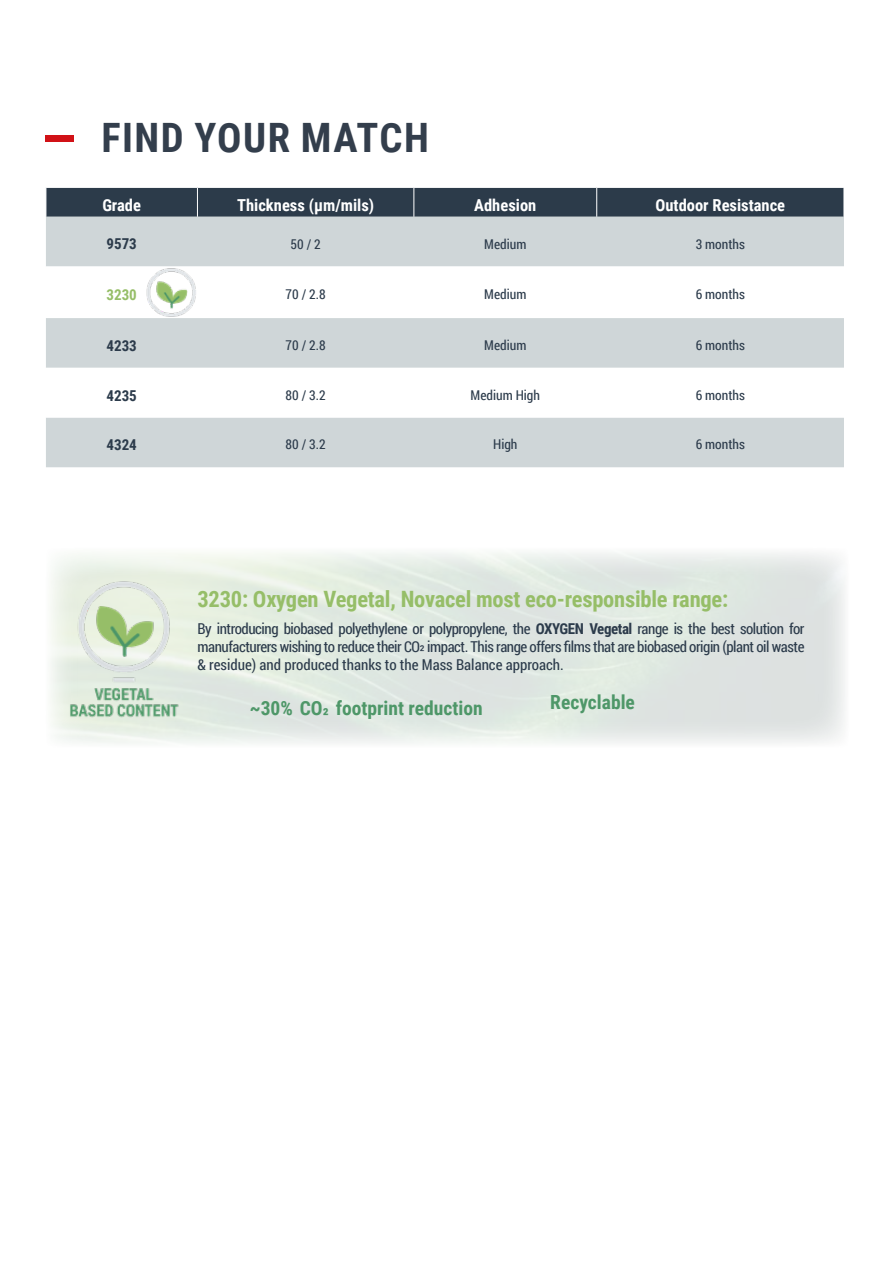
<style>
.page{position:relative;width:893px;height:1263px;background:#fff}
.page>*{position:absolute;margin:0;border:0;box-sizing:border-box;transform-origin:0 0}
.t1{font:700 40.5px "Roboto Condensed";letter-spacing:.035em;color:#333e4c}
.t2{font:700 22.5px "Roboto Condensed";letter-spacing:-.01em;color:#96be68}
.t3{font:700 19.5px "Roboto Condensed";color:#4e9768}
.t4{font:700 16.5px "Roboto Condensed";color:#fff}
.t5{font:15px/18px "Roboto Condensed";color:#2c3b4b;text-align:justify}
.t6{font:700 15px "Roboto Condensed";color:#2c3b4b}
.t7{font:700 15px "Roboto Condensed";color:#96be68}
.t8{font:13.5px "Roboto Condensed";color:#2c3b4b}
.s1{font-weight:700}
</style>
<div class="page">
<div style="left:46px;top:217px;width:798px;height:250px;background:#cfd6d8"></div>
<svg style="left:46px;top:266px;width:798px;height:151px"></svg>
<svg style="left:46px;top:187px;width:798px;height:30px;background:#364452"></svg>
<div style="left:46px;top:135px;width:28px;height:7px;background:#d11116"></div>
<img style="left:142px;top:263px;width:57px;height:56px">
<img style="left:55px;top:581px;width:131px;height:144px">
<h1 class="t1" style="left:102px;top:109px;width:329px">FIND YOUR MATCH</h1>
<p class="t4" style="left:102px;top:193px;width:40px">Grade</p>
<p class="t4" style="left:237px;top:193px;width:138px">Thickness (µm/mils)</p>
<p class="t4" style="left:474px;top:193px;width:64px">Adhesion</p>
<p class="t4" style="left:655px;top:193px;width:131px">Outdoor Resistance</p>
<p class="t6" style="left:107px;top:234px;width:32px">9573</p>
<p class="t8" style="left:291px;top:234px;width:32px">50 / 2</p>
<p class="t8" style="left:484px;top:234px;width:44px">Medium</p>
<p class="t8" style="left:696px;top:234px;width:51px">3 months</p>
<p class="t7" style="left:107px;top:284px;width:32px">3230</p>
<p class="t8" style="left:286px;top:285px;width:42px">70 / 2.8</p>
<p class="t8" style="left:484px;top:285px;width:44px">Medium</p>
<p class="t8" style="left:696px;top:285px;width:51px">6 months</p>
<p class="t6" style="left:107px;top:335px;width:32px">4233</p>
<p class="t8" style="left:286px;top:336px;width:42px">70 / 2.8</p>
<p class="t8" style="left:484px;top:336px;width:44px">Medium</p>
<p class="t8" style="left:696px;top:336px;width:51px">6 months</p>
<p class="t6" style="left:107px;top:385px;width:32px">4235</p>
<p class="t8" style="left:286px;top:386px;width:42px">80 / 3.2</p>
<p class="t8" style="left:471px;top:386px;width:71px">Medium High</p>
<p class="t8" style="left:696px;top:386px;width:51px">6 months</p>
<p class="t6" style="left:107px;top:434px;width:32px">4324</p>
<p class="t8" style="left:286px;top:435px;width:42px">80 / 3.2</p>
<p class="t8" style="left:493px;top:435px;width:26px">High</p>
<p class="t8" style="left:696px;top:435px;width:51px">6 months</p>
<h2 class="t2" style="left:197px;top:583px;width:532px">3230: Oxygen Vegetal, Novacel most eco-responsible range:</h2>
<p class="t5" style="left:197px;top:619px;width:609px">By introducing biobased polyethylene or polypropylene, the <span class="s1">OXYGEN Vegetal</span> range is the best solution for manufacturers wishing to reduce their CO² impact. This range offers films that are biobased origin (plant oil waste &amp; residue) and produced thanks to the Mass Balance approach.</p>
<h3 class="t3" style="left:250px;top:694px;width:234px">~30% CO<sub>²</sub> footprint reduction</h3>
<h3 class="t3" style="left:550px;top:689px;width:86px">Recyclable</h3>
</div>
